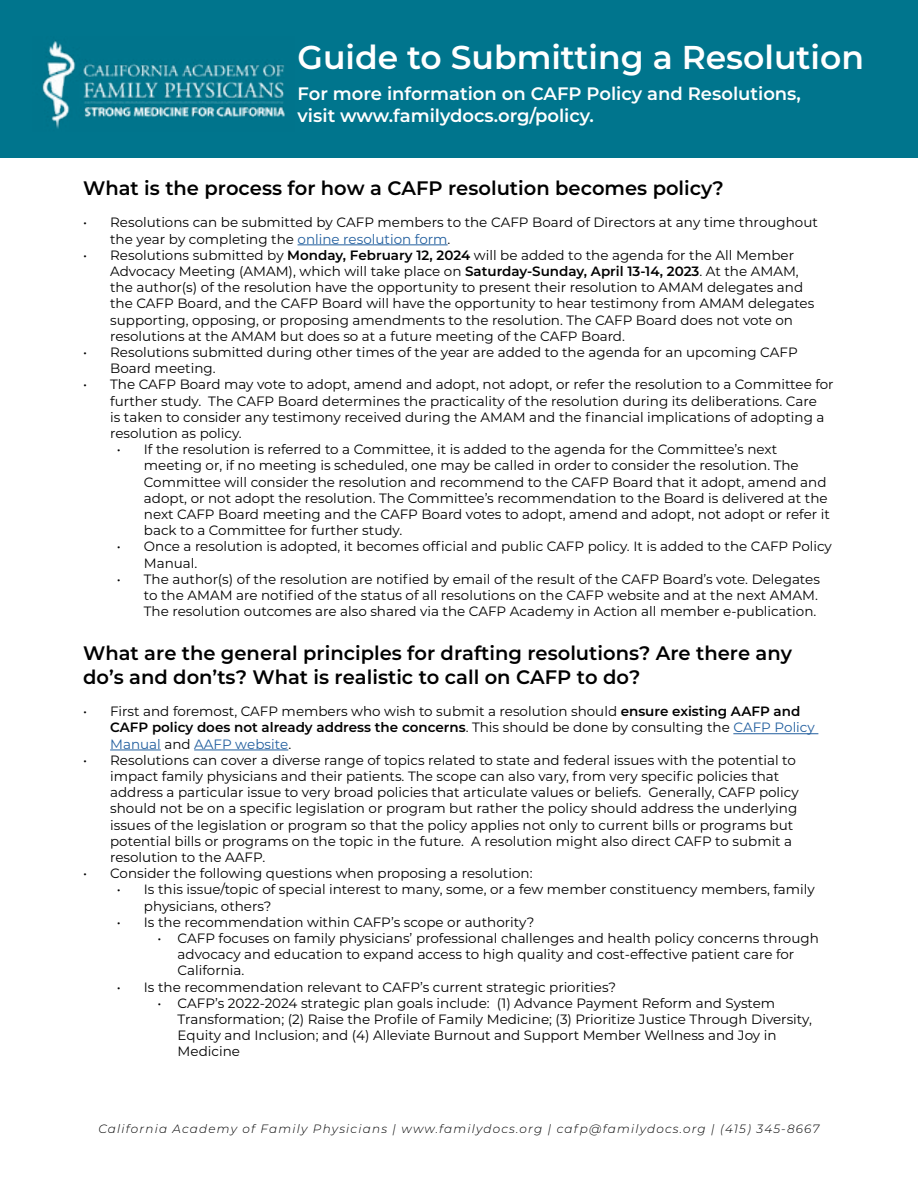
<style>
.page{position:relative;width:918px;height:1188px;background:#fff}
.page>*{position:absolute;margin:0;border:0;box-sizing:border-box;transform-origin:0 0}
.t1{font:600 33px "Montserrat";color:#fff}
.t2{font:600 19.5px/23.4px "Montserrat";color:#000}
.t3{font:600 18px/21.6px "Montserrat";color:#fff}
.t4{font:13.5px/16.2px "Montserrat";color:#000}
.t5{font:italic 300 12px "Montserrat";letter-spacing:.1em;color:#000}
.s1{color:#215e9e}
.s2{font-weight:600}
</style>
<div class="page">
<div style="left:0;top:0;width:918px;height:158px;background:#00758d"></div>
<hr style="left:298px;top:245px;width:150px;height:1px;background:#215e9e">
<hr style="left:733px;top:733px;width:85px;height:1px;background:#215e9e">
<hr style="left:110px;top:750px;width:51px;height:1px;background:#215e9e">
<hr style="left:194px;top:750px;width:94px;height:1px;background:#215e9e">
<img style="left:42px;top:40px;width:243px;height:89px">
<h1 class="t1" style="left:298px;top:34px;width:568px">Guide to Submitting a Resolution</h1>
<h3 class="t3" style="left:298px;top:82px;width:505px">For more information on CAFP Policy and Resolutions, visit www.familydocs.org/policy.</h3>
<h2 class="t2" style="left:83px;top:175px;width:642px">What is the process for how a CAFP resolution becomes policy?</h2>
<p class="t4" style="left:110px;top:214px;width:709px;text-indent:-27px">• Resolutions can be submitted by CAFP members to the CAFP Board of Directors at any time throughout the year by completing the <span class="s1">online resolution form</span>.</p>
<p class="t4" style="left:110px;top:246px;width:706px;text-indent:-27px">• Resolutions submitted by <span class="s2">Monday, February 12, 2024</span> will be added to the agenda for the All Member Advocacy Meeting (AMAM), which will take place on <span class="s2">Saturday-Sunday, April 13-14, 2023</span>. At the AMAM, the author(s) of the resolution have the opportunity to present their resolution to AMAM delegates and the CAFP Board, and the CAFP Board will have the opportunity to hear testimony from AMAM delegates supporting, opposing, or proposing amendments to the resolution. The CAFP Board does not vote on resolutions at the AMAM but does so at a future meeting of the CAFP Board.</p>
<p class="t4" style="left:110px;top:344px;width:689px;text-indent:-27px">• Resolutions submitted during other times of the year are added to the agenda for an upcoming CAFP<br>Board meeting.</p>
<p class="t4" style="left:110px;top:376px;width:725px;text-indent:-27px">• The CAFP Board may vote to adopt, amend and adopt, not adopt, or refer the resolution to a Committee for further study. The CAFP Board determines the practicality of the resolution during its deliberations. Care<br>is taken to consider any testimony received during the AMAM and the financial implications of adopting a resolution as policy.</p>
<p class="t4" style="left:144px;top:441px;width:687px;text-indent:-27px">• If the resolution is referred to a Committee, it is added to the agenda for the Committee’s next meeting or, if no meeting is scheduled, one may be called in order to consider the resolution. The Committee will consider the resolution and recommend to the CAFP Board that it adopt, amend and adopt, or not adopt the resolution. The Committee’s recommendation to the Board is delivered at the next CAFP Board meeting and the CAFP Board votes to adopt, amend and adopt, not adopt or refer it back to a Committee for further study.</p>
<p class="t4" style="left:144px;top:538px;width:689px;text-indent:-27px">• Once a resolution is adopted, it becomes official and public CAFP policy. It is added to the CAFP Policy<br>Manual.</p>
<p class="t4" style="left:144px;top:570px;width:678px;text-indent:-27px">• The author(s) of the resolution are notified by email of the result of the CAFP Board’s vote. Delegates to the AMAM are notified of the status of all resolutions on the CAFP website and at the next AMAM.<br>The resolution outcomes are also shared via the CAFP Academy in Action all member e-publication.</p>
<h2 class="t2" style="left:83px;top:641px;width:710px">What are the general principles for drafting resolutions? Are there any do’s and don’ts? What is realistic to call on CAFP to do?</h2>
<p class="t4" style="left:110px;top:703px;width:706px;text-indent:-27px">• First and foremost, CAFP members who wish to submit a resolution should <span class="s2">ensure existing AAFP and<br>CAFP policy does not already address the concerns</span>. This should be done by consulting the <span class="s1">CAFP Policy<br>Manual</span> and <span class="s1">AAFP website</span>.</p>
<p class="t4" style="left:110px;top:751px;width:690px;text-indent:-27px">• Resolutions can cover a diverse range of topics related to state and federal issues with the potential to impact family physicians and their patients. The scope can also vary, from very specific policies that address a particular issue to very broad policies that articulate values or beliefs. Generally, CAFP policy should not be on a specific legislation or program but rather the policy should address the underlying issues of the legislation or program so that the policy applies not only to current bills or programs but potential bills or programs on the topic in the future. A resolution might also direct CAFP to submit a resolution to the AAFP.</p>
<p class="t4" style="left:83px;top:865px;width:451px">• Consider the following questions when proposing a resolution:</p>
<p class="t4" style="left:144px;top:881px;width:672px;text-indent:-27px">• Is this issue/topic of special interest to many, some, or a few member constituency members, family physicians, others?</p>
<p class="t4" style="left:117px;top:913px;width:419px">• Is the recommendation within CAFP’s scope or authority?</p>
<p class="t4" style="left:178px;top:930px;width:643px;text-indent:-20px">• CAFP focuses on family physicians’ professional challenges and health policy concerns through advocacy and education to expand access to high quality and cost-effective patient care for<br>California.</p>
<p class="t4" style="left:117px;top:978px;width:501px">• Is the recommendation relevant to CAFP’s current strategic priorities?</p>
<p class="t4" style="left:178px;top:994px;width:636px;text-indent:-20px">• CAFP’s 2022-2024 strategic plan goals include: (1) Advance Payment Reform and System Transformation; (2) Raise the Profile of Family Medicine; (3) Prioritize Justice Through Diversity, Equity and Inclusion; and (4) Alleviate Burnout and Support Member Wellness and Joy in Medicine</p>
<p class="t5" style="left:98px;top:1120px;width:723px">California Academy of Family Physicians | www.familydocs.org | cafp@familydocs.org | (415) 345-8667</p>
</div>
